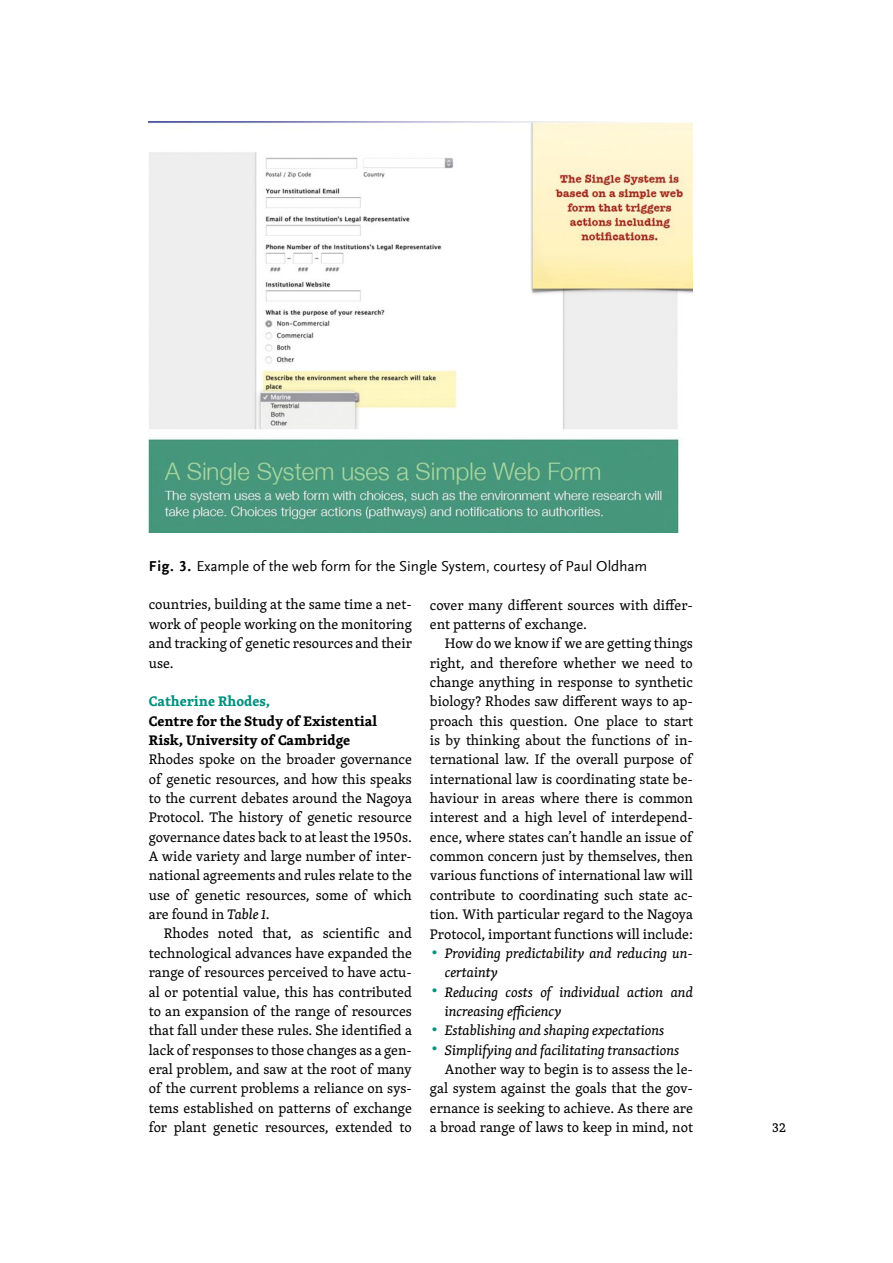
<style>
.page{position:relative;width:893px;height:1263px;background:#fff}
.page>*{position:absolute;margin:0;border:0;box-sizing:border-box;transform-origin:0 0}
.t1{font:15px "Scala Sans Offc Pro";color:#000}
.t2{font:14.25px/19.4px "Skolar Latin Pro";color:#000;text-align:justify}
.t3{font:italic 14.25px/19.4px "Skolar Latin Pro";color:#000}
.t4{font:700 14.25px/19.4px "Skolar Latin Pro";color:#000}
.t5{font:700 14.25px "Skolar Latin Pro";color:#00927e}
.t6{font:13.5px "Skolar Latin Pro";color:#000}
.s1{font-weight:700}
.s2{font-style:italic}
</style>
<div class="page">
<img style="left:149px;top:122px;width:544px;height:410px">
<p class="t1" style="left:149px;top:557px;width:500px"><span class="s1">Fig. 3.</span> Example of the web form for the Single System, courtesy of Paul Oldham</p>
<p class="t2" style="left:149px;top:595px;width:265px">countries, building at the same time a net&shy;work of people working on the monitoring and tracking of genetic resources and their use.</p>
<p class="t5" style="left:149px;top:690px;width:123px">Catherine Rhodes,</p>
<p class="t4" style="left:149px;top:710px;width:230px">Centre for the Study of Existential<br>Risk, University of Cambridge</p>
<p class="t2" style="left:149px;top:749px;width:265px">Rhodes spoke on the broader governance of genetic resources, and how this speaks to the current debates around the Nagoya Protocol. The history of genetic resource governance dates back to at least the 1950s.<br>A wide variety and large number of inter&shy;national agreements and rules relate to the use of genetic resources, some of which are found in <span class="s2">Table 1</span>.</p>
<p class="t2" style="left:149px;top:924px;width:265px;text-indent:15px">Rhodes noted that, as scientific and technological advances have expanded the range of resources perceived to have actu&shy;al or potential value, this has contributed to an expansion of the range of resources that fall under these rules. She identified a lack of responses to those changes as a gen&shy;eral problem, and saw at the root of many of the current problems a reliance on sys&shy;tems established on patterns of exchange for plant genetic resources, extended to</p>
<p class="t2" style="left:430px;top:595px;width:265px">cover many different sources with differ&shy;ent patterns of exchange.</p>
<p class="t2" style="left:430px;top:633px;width:265px;text-indent:15px">How do we know if we are getting things right, and therefore whether we need to change anything in response to synthetic biology? Rhodes saw different ways to ap&shy;proach this question. One place to start is by thinking about the functions of in&shy;ternational law. If the overall purpose of international law is coordinating state be&shy;haviour in areas where there is common interest and a high level of interdepend&shy;ence, where states can’t handle an issue of common concern just by themselves, then various functions of international law will contribute to coordinating such state ac&shy;tion. With particular regard to the Nagoya Protocol, important functions will include:</p>
<p class="t3" style="left:445px;top:943px;width:250px;text-indent:-15px"><sup>•</sup> Providing predictability and reducing un&shy;certainty</p>
<p class="t3" style="left:445px;top:982px;width:250px;text-indent:-15px"><sup>•</sup> Reducing costs of individual action and increasing efficiency</p>
<p class="t3" style="left:430px;top:1020px;width:236px"><sup>•</sup> Establishing and shaping expectations</p>
<p class="t3" style="left:430px;top:1040px;width:251px"><sup>•</sup> Simplifying and facilitating transactions</p>
<p class="t2" style="left:445px;top:1059px;width:250px">Another way to begin is to assess the le-</p>
<p class="t2" style="left:430px;top:1078px;width:265px">gal system against the goals that the gov-</p>
<p class="t2" style="left:430px;top:1098px;width:265px">ernance is seeking to achieve. As there are</p>
<p class="t2" style="left:430px;top:1117px;width:265px">a broad range of laws to keep in mind, not</p>
<p class="t6" style="left:772px;top:1117px;width:15px">32</p>
</div>
